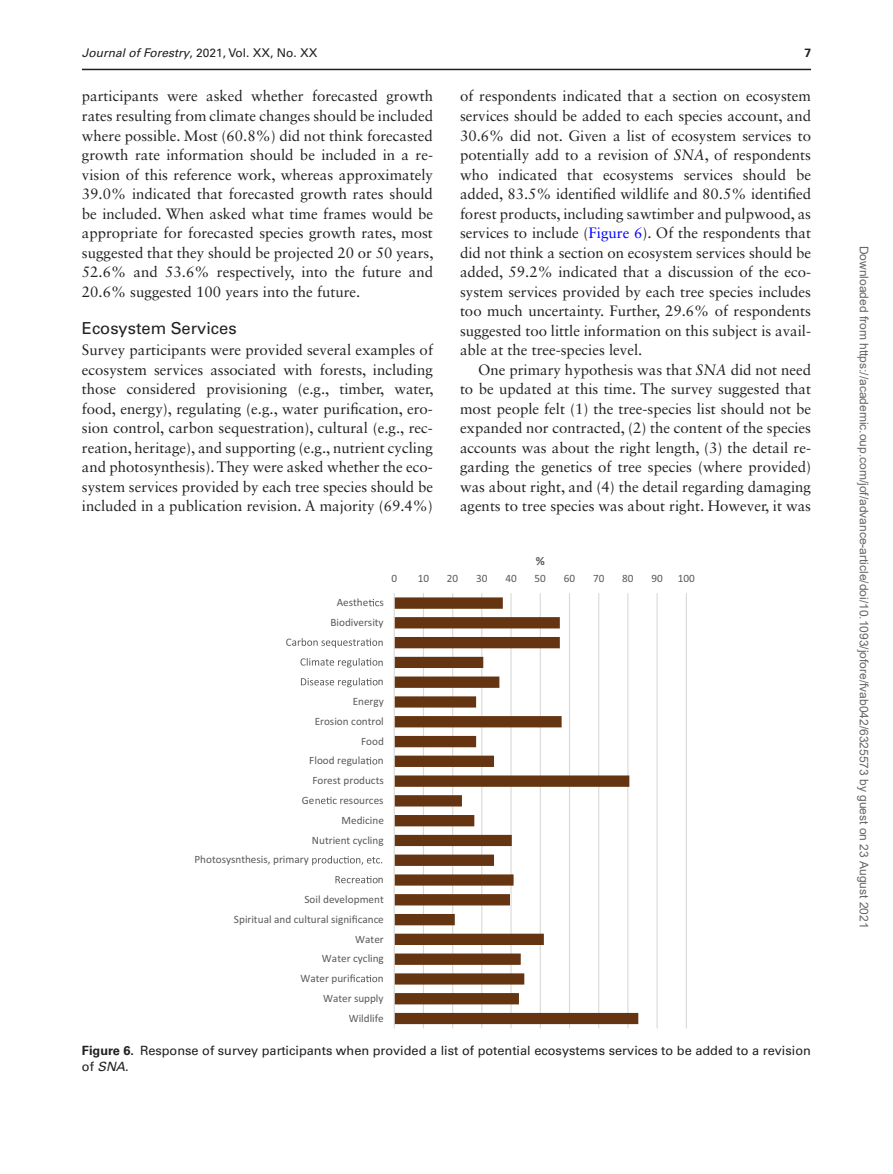
<style>
.page{position:relative;width:893px;height:1174px;background:#fff}
.page>*{position:absolute;margin:0;border:0;box-sizing:border-box;transform-origin:0 0}
.t1{font:16.5px "Univers LT Std";color:#231f20}
.t2{font:15px/19.5px "Sabon LT Std";color:#231f20;text-align:justify}
.t3{font:12.75px/15.8px "Univers LT Std";color:#231f20}
.t4{font:700 12.45px "Calibri";color:#595959}
.t5{font:12px "Arial";color:#666}
.t6{font:12px "Univers LT Std";color:#231f20}
.t7{font:700 12px "Univers LT Std";color:#231f20}
.t8{font:11.25px/19.8px "Calibri";color:#595959;text-align:right}
.s1{font-style:italic}
.s2{color:#00f}
.s3{font-weight:700}
</style>
<div class="page">
<hr style="left:82px;top:69px;width:729px;height:1px;background:#231f20">
<hr style="left:423px;top:593px;width:1px;height:435px;background:#dad9d8">
<hr style="left:452px;top:593px;width:1px;height:435px;background:#dad9d8">
<hr style="left:481px;top:593px;width:1px;height:435px;background:#dad9d8">
<hr style="left:510px;top:593px;width:2px;height:435px;background:#dad9d8">
<hr style="left:540px;top:593px;width:1px;height:435px;background:#dad9d8">
<hr style="left:569px;top:593px;width:1px;height:435px;background:#dad9d8">
<hr style="left:598px;top:593px;width:1px;height:435px;background:#dad9d8">
<hr style="left:627px;top:593px;width:1px;height:435px;background:#dad9d8">
<hr style="left:656px;top:593px;width:2px;height:435px;background:#dad9d8">
<hr style="left:686px;top:593px;width:1px;height:435px;background:#dad9d8">
<svg style="left:395px;top:597px;width:243px;height:427px"></svg>
<hr style="left:394px;top:593px;width:1px;height:435px;background:#dad9d8">
<svg style="left:369px;top:599px;width:10px;height:7px"></svg>
<svg style="left:286px;top:638px;width:91px;height:10px"></svg>
<svg style="left:300px;top:658px;width:77px;height:9px"></svg>
<svg style="left:301px;top:677px;width:77px;height:10px"></svg>
<svg style="left:366px;top:757px;width:11px;height:7px"></svg>
<svg style="left:315px;top:796px;width:28px;height:8px"></svg>
<svg style="left:312px;top:855px;width:70px;height:10px"></svg>
<svg style="left:335px;top:876px;width:43px;height:7px"></svg>
<svg style="left:356px;top:974px;width:21px;height:8px"></svg>
<p class="t6" style="left:82px;top:45px;width:237px"><span class="s1">Journal of Forestry</span>, 2021, Vol. XX, No. XX</p>
<p class="t7" style="left:804px;top:45px;width:8px">7</p>
<p class="t2" style="left:82px;top:86px;width:353px">participants were asked whether forecasted growth rates resulting from climate changes should be included where possible. Most (60.8%) did not think forecasted growth rate information should be included in a re&shy;vision of this reference work, whereas approximately 39.0% indicated that forecasted growth rates should be included. When asked what time frames would be appropriate for forecasted species growth rates, most suggested that they should be projected 20 or 50 years, 52.6% and 53.6% respectively, into the future and 20.6% suggested 100 years into the future.</p>
<p class="t1" style="left:82px;top:318px;width:156px">Ecosystem Services</p>
<p class="t2" style="left:82px;top:340px;width:353px">Survey participants were provided several examples of ecosystem services associated with forests, including those considered provisioning (e.g., timber, water, food, energy), regulating (e.g., water purification, ero&shy;sion control, carbon sequestration), cultural (e.g., rec&shy;reation, heritage), and supporting (e.g., nutrient cycling and photosynthesis). They were asked whether the eco&shy;system services provided by each tree species should be included in a publication revision. A majority (69.4%)</p>
<p class="t2" style="left:460px;top:86px;width:353px">of respondents indicated that a section on ecosystem services should be added to each species account, and 30.6% did not. Given a list of ecosystem services to potentially add to a revision of <span class="s1">SNA</span>, of respondents who indicated that ecosystems services should be added, 83.5% identified wildlife and 80.5% identified forest products, including sawtimber and pulpwood, as services to include (<span class="s2">Figure 6</span>). Of the respondents that did not think a section on ecosystem services should be added, 59.2% indicated that a discussion of the eco&shy;system services provided by each tree species includes too much uncertainty. Further, 29.6% of respondents suggested too little information on this subject is avail&shy;able at the tree-species level.</p>
<p class="t2" style="left:460px;top:359px;width:353px;text-indent:18px">One primary hypothesis was that <span class="s1">SNA</span> did not need to be updated at this time. The survey suggested that most people felt (1) the tree-species list should not be expanded nor contracted, (2) the content of the species accounts was about the right length, (3) the detail re&shy;garding the genetics of tree species (where provided) was about right, and (4) the detail regarding damaging agents to tree species was about right. However, it was</p>
<p class="t4" style="left:536px;top:552px;width:11px">%</p>
<p class="t8" style="left:337px;top:592px;width:48px">Aesthe s</p>
<p class="t8" style="left:331px;top:612px;width:55px">Biodiversity</p>
<p class="t8" style="left:378px;top:632px;width:7px">n</p>
<p class="t8" style="left:378px;top:651px;width:7px">n</p>
<p class="t8" style="left:378px;top:671px;width:7px">n</p>
<p class="t8" style="left:353px;top:691px;width:33px">Energy</p>
<p class="t8" style="left:315px;top:711px;width:71px">Erosion control</p>
<p class="t8" style="left:361px;top:730px;width:24px">Food</p>
<p class="t8" style="left:309px;top:750px;width:76px">Flood regula n</p>
<p class="t8" style="left:312px;top:770px;width:73px">Forest products</p>
<p class="t8" style="left:302px;top:790px;width:14px">Ge</p>
<p class="t8" style="left:312px;top:790px;width:73px">esources<br>Medicine<br>Nutrient cycling</p>
<p class="t8" style="left:194px;top:849px;width:116px">Photosysnthesis, primary</p>
<p class="t8" style="left:378px;top:869px;width:7px">n</p>
<p class="t8" style="left:305px;top:889px;width:81px">Soil development</p>
<p class="t8" style="left:234px;top:908px;width:151px">Spiritual and cultural significance</p>
<p class="t8" style="left:355px;top:928px;width:30px">Water</p>
<p class="t8" style="left:322px;top:948px;width:63px">Water cycling</p>
<p class="t8" style="left:300px;top:968px;width:57px">Water purifi</p>
<p class="t8" style="left:323px;top:968px;width:62px">n<br>Water supply<br>Wildlife</p>
<p class="t8" style="left:391px;top:568px;width:7px">0</p>
<p class="t8" style="left:418px;top:568px;width:13px">10</p>
<p class="t8" style="left:447px;top:568px;width:13px">20</p>
<p class="t8" style="left:476px;top:568px;width:13px">30</p>
<p class="t8" style="left:505px;top:568px;width:13px">40</p>
<p class="t8" style="left:535px;top:568px;width:13px">50</p>
<p class="t8" style="left:564px;top:568px;width:13px">60</p>
<p class="t8" style="left:593px;top:568px;width:13px">70</p>
<p class="t8" style="left:622px;top:568px;width:13px">80</p>
<p class="t8" style="left:651px;top:568px;width:13px">90</p>
<p class="t8" style="left:678px;top:568px;width:19px">100</p>
<p class="t3" style="left:82px;top:1042px;width:730px"><span class="s3">Figure 6.</span> Response of survey participants when provided a list of potential ecosystems services to be added to a revision of <span class="s1">SNA</span>.</p>
<p class="t5" style="left:868px;top:245px;width:684px;rotate:90deg">Downloaded from https://academic.oup.com/jof/advance-article/doi/10.1093/jofore/fvab042/6325573 by guest on 23 August 2021</p>
</div>
